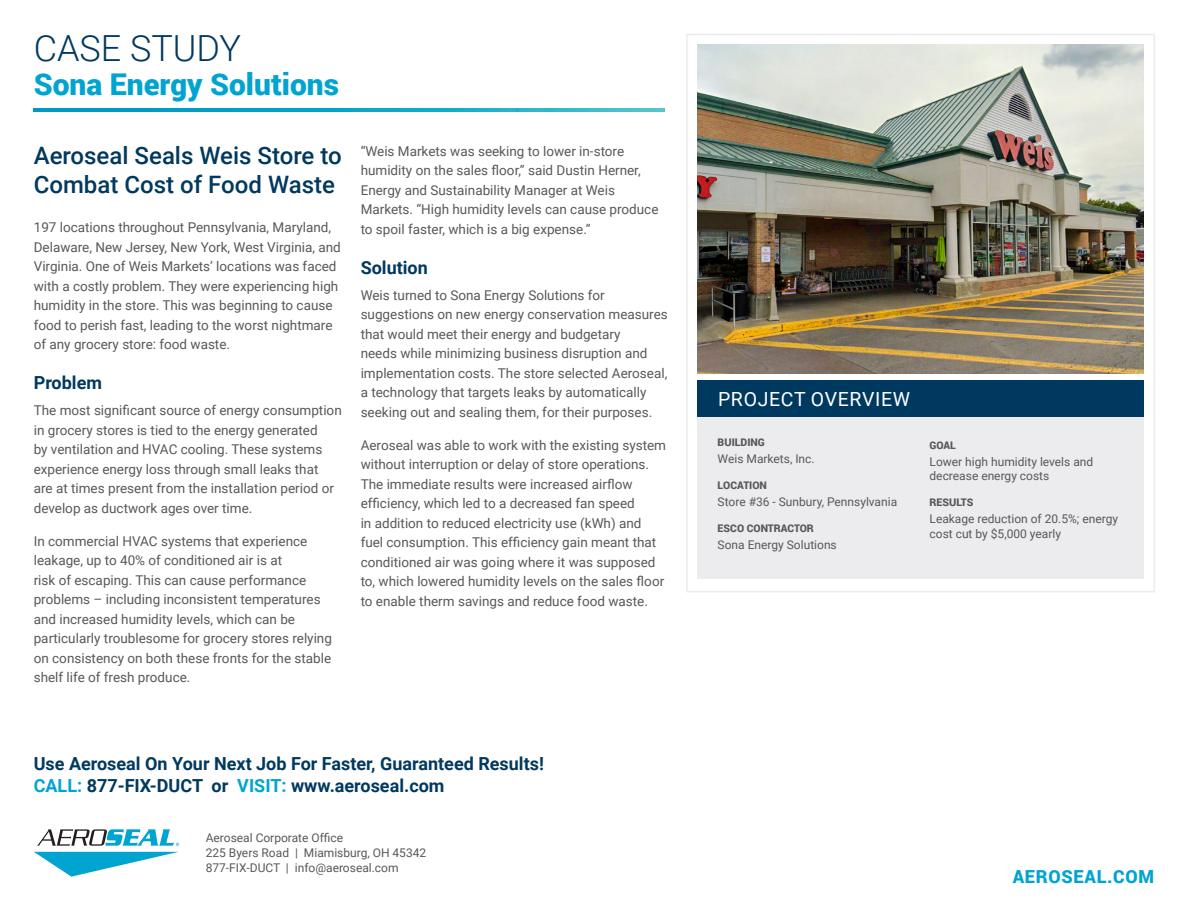
<style>
.page{position:relative;width:1188px;height:918px;background:#fff}
.page>*{position:absolute;margin:0;border:0;box-sizing:border-box;transform-origin:0 0}
.t1{font:300 36px "Roboto";color:#00395f}
.Case_Study_Title{font:900 30px "Roboto";color:#00a4d1}
.t2{font:500 24px/28.8px "Roboto";color:#00395f}
.Project_Overview_Tit{font:19.5px "Roboto";letter-spacing:.035em;color:#fff}
.Body_Copy{font:700 18px "Roboto";color:#00395f}
.t3{font:900 18px "Roboto";letter-spacing:.04em;color:#00a4d1}
.Body_Copy-2{font:13.5px/19.5px "Roboto";color:#57585a}
.Project_Overview_Ite{font:12px/15px "Roboto";color:#57585a}
.Project_Overview_Tit-2{font:900 10.5px "Roboto";color:#57585a}
.s1{color:#00a4d1}
</style>
<div class="page">
<svg style="left:34px;top:852px;width:144px;height:25px"></svg>
<svg style="left:37px;top:829px;width:142px;height:17px"></svg>
<div style="left:686px;top:34px;width:469px;height:558px;border:2px solid #ececee"></div>
<svg style="left:34px;top:109px;width:630px;height:3px;background:#13a8c6"></svg>
<img style="left:697px;top:44px;width:447px;height:330px">
<div style="left:697px;top:417px;width:447px;height:162px;background:#ececee"></div>
<div style="left:697px;top:380px;width:447px;height:37px;background:#00395f"></div>
<p class="t1" style="left:34px;top:23px;width:209px">CASE STUDY</p>
<p class="Case_Study_Title" style="left:34px;top:63px;width:307px">Sona Energy Solutions</p>
<p class="t2" style="left:34px;top:140px;width:309px">Aeroseal Seals Weis Store to<br>Combat Cost of Food Waste</p>
<p class="Body_Copy-2" style="left:34px;top:217px;width:309px">197 locations throughout Pennsylvania, Maryland, Delaware, New Jersey, New York, West Virginia, and Virginia. One of Weis Markets’ locations was faced with a costly problem. They were experiencing high humidity in the store. This was beginning to cause food to perish fast, leading to the worst nightmare of any grocery store: food waste.</p>
<p class="Body_Copy" style="left:34px;top:370px;width:70px">Problem</p>
<p class="Body_Copy-2" style="left:34px;top:400px;width:310px">The most significant source of energy consumption in grocery stores is tied to the energy generated<br>by ventilation and HVAC cooling. These systems experience energy loss through small leaks that<br>are at times present from the installation period or develop as ductwork ages over time.</p>
<p class="Body_Copy-2" style="left:34px;top:531px;width:300px">In commercial HVAC systems that experience leakage, up to 40% of conditioned air is at<br>risk of escaping. This can cause performance problems – including inconsistent temperatures and increased humidity levels, which can be particularly troublesome for grocery stores relying on consistency on both these fronts for the stable shelf life of fresh produce.</p>
<p class="Body_Copy-2" style="left:361px;top:141px;width:299px">“Weis Markets was seeking to lower in-store humidity on the sales floor,” said Dustin Herner, Energy and Sustainability Manager at Weis Markets. “High humidity levels can cause produce to spoil faster, which is a big expense.”</p>
<p class="Body_Copy" style="left:361px;top:255px;width:69px">Solution</p>
<p class="Body_Copy-2" style="left:361px;top:285px;width:309px">Weis turned to Sona Energy Solutions for suggestions on new energy conservation measures that would meet their energy and budgetary<br>needs while minimizing business disruption and implementation costs. The store selected Aeroseal, a technology that targets leaks by automatically seeking out and sealing them, for their purposes.</p>
<p class="Body_Copy-2" style="left:361px;top:435px;width:307px">Aeroseal was able to work with the existing system without interruption or delay of store operations.<br>The immediate results were increased airflow efficiency, which led to a decreased fan speed<br>in addition to reduced electricity use (kWh) and fuel consumption. This efficiency gain meant that conditioned air was going where it was supposed to, which lowered humidity levels on the sales floor to enable therm savings and reduce food waste.</p>
<p class="Body_Copy" style="left:34px;top:751px;width:512px">Use Aeroseal On Your Next Job For Faster, Guaranteed Results!</p>
<p class="Body_Copy" style="left:34px;top:773px;width:412px"><span class="s1">CALL:</span> 877-FIX-DUCT or <span class="s1">VISIT:</span> www.aeroseal.com</p>
<p class="Project_Overview_Ite" style="left:206px;top:830px;width:222px">Aeroseal Corporate Office<br>225 Byers Road | Miamisburg, OH 45342<br>877-FIX-DUCT | info@aeroseal.com</p>
<p class="Project_Overview_Tit" style="left:718px;top:386px;width:194px">PROJECT OVERVIEW</p>
<p class="Project_Overview_Tit-2" style="left:718px;top:434px;width:49px">BUILDING</p>
<p class="Project_Overview_Ite" style="left:718px;top:450px;width:99px">Weis Markets, Inc.</p>
<p class="Project_Overview_Tit-2" style="left:718px;top:478px;width:51px">LOCATION</p>
<p class="Project_Overview_Ite" style="left:718px;top:494px;width:181px">Store #36 - Sunbury, Pennsylvania</p>
<p class="Project_Overview_Tit-2" style="left:718px;top:521px;width:98px">ESCO CONTRACTOR</p>
<p class="Project_Overview_Ite" style="left:718px;top:537px;width:121px">Sona Energy Solutions</p>
<p class="Project_Overview_Tit-2" style="left:930px;top:438px;width:28px">GOAL</p>
<p class="Project_Overview_Ite" style="left:930px;top:454px;width:165px;line-height:14.4px">Lower high humidity levels and decrease energy costs</p>
<p class="Project_Overview_Tit-2" style="left:930px;top:495px;width:45px">RESULTS</p>
<p class="Project_Overview_Ite" style="left:930px;top:511px;width:190px;line-height:14.4px">Leakage reduction of 20.5%; energy cost cut by $5,000 yearly</p>
<h3 class="t3" style="left:1013px;top:864px;width:143px">AEROSEAL.COM</h3>
</div>
